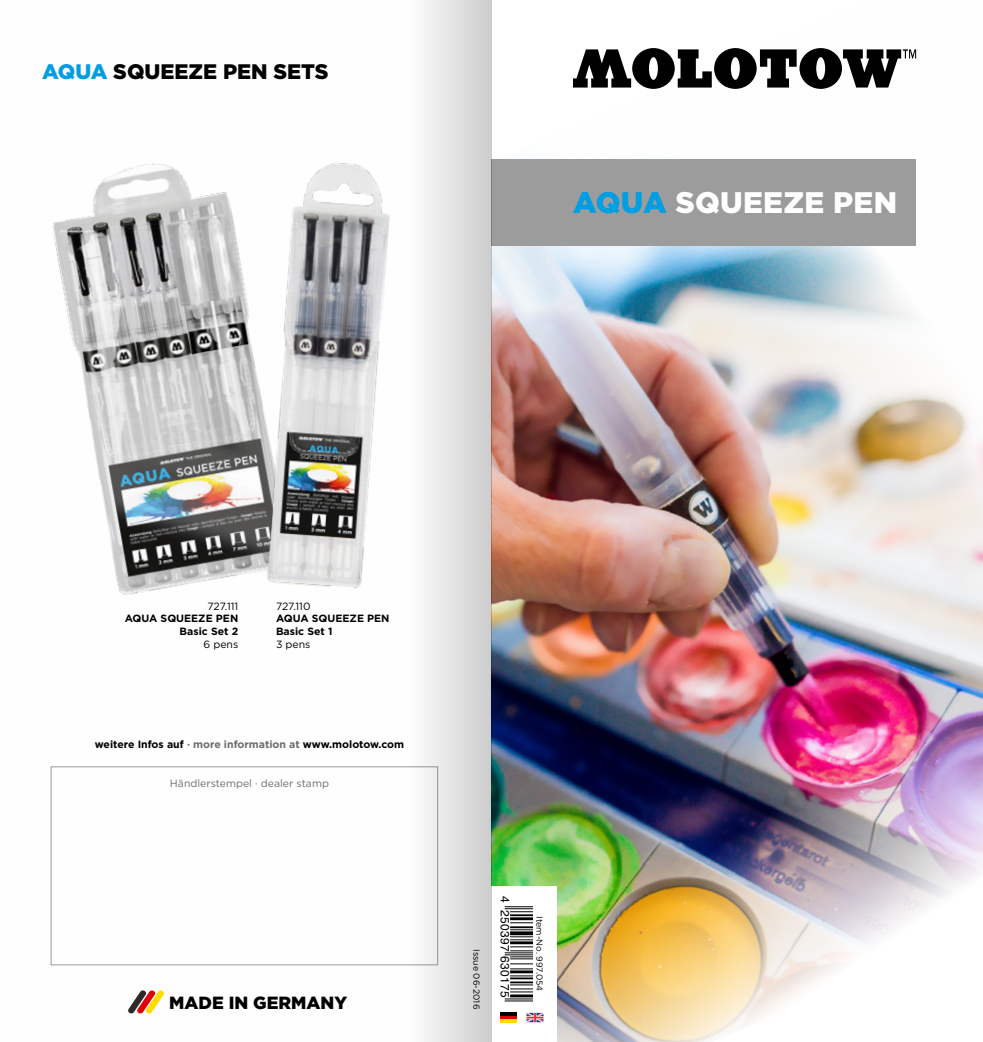
<style>
.page{position:relative;width:983px;height:1042px;background:#fff}
.page>*{position:absolute;margin:0;border:0;box-sizing:border-box;transform-origin:0 0}
.t1{font:900 29.75px "Gotham";letter-spacing:.01em;color:#fff}
.t2{font:900 21px "Gotham";color:#000}
.t3{font:900 17.68px "Gotham";color:#000}
.t4{font:12.08px "Helvetica";letter-spacing:.025em;color:#000}
.t5{font:700 10.5px/12.6px "Gotham";color:#000}
.t6{font:10.5px "Gotham";color:#6e6e6e}
.t7{font:10.5px "Gotham";color:#000}
.t8{font:8.75px "Gotham";color:#000}
.s1{color:#009ee3}
.s2{color:#6e6e6e}
</style>
<div class="page">
<img style="left:491px;top:0;width:491px;height:554px">
<svg style="left:573px;top:48px;width:342px;height:41px"></svg>
<div style="left:491px;top:159px;width:424px;height:87px;background:#9c9c9d"></div>
<img style="left:491px;top:554px;width:491px;height:488px">
<hr style="left:500px;top:1013px;width:17px;height:3px;background:#000">
<hr style="left:500px;top:1016px;width:17px;height:3px;background:#e3000b">
<hr style="left:500px;top:1019px;width:17px;height:3px;background:#fd0">
<svg style="left:526px;top:1013px;width:17px;height:9px"></svg>
<svg style="left:504px;top:906px;width:28px;height:6px"></svg>
<hr style="left:510px;top:914px;width:22px;height:2px;background:#000">
<hr style="left:510px;top:917px;width:22px;height:3px;background:#000">
<svg style="left:510px;top:922px;width:22px;height:1px"></svg>
<hr style="left:510px;top:926px;width:22px;height:2px;background:#000">
<svg style="left:510px;top:929px;width:22px;height:1px"></svg>
<svg style="left:510px;top:931px;width:22px;height:4px"></svg>
<svg style="left:510px;top:936px;width:22px;height:4px"></svg>
<hr style="left:510px;top:941px;width:22px;height:3px;background:#000">
<svg style="left:504px;top:946px;width:28px;height:23px"></svg>
<hr style="left:510px;top:970px;width:22px;height:3px;background:#000">
<svg style="left:510px;top:975px;width:22px;height:1px"></svg>
<hr style="left:510px;top:977px;width:22px;height:2px;background:#000">
<hr style="left:510px;top:981px;width:22px;height:2px;background:#000">
<svg style="left:510px;top:984px;width:22px;height:8px"></svg>
<hr style="left:510px;top:994px;width:22px;height:3px;background:#000">
<svg style="left:504px;top:998px;width:28px;height:3px"></svg>
<svg style="left:50px;top:0;width:441px;height:1042px"></svg>
<h2 class="t2" style="left:42px;top:57px;width:288px"><span class="s1">AQUA</span> SQUEEZE PEN SETS</h2>
<h1 class="t1" style="left:573px;top:182px;width:325px"><span class="s1">AQUA</span> SQUEEZE PEN</h1>
<p class="t7" style="left:207px;top:599px;width:32px">727.111</p>
<p class="t5" style="left:125px;top:612px;width:115px;text-align:right">AQUA SQUEEZE PEN<br>Basic Set 2</p>
<p class="t7" style="left:203px;top:637px;width:36px">6 pens</p>
<p class="t7" style="left:276px;top:599px;width:36px">727.110</p>
<p class="t5" style="left:276px;top:612px;width:115px">AQUA SQUEEZE PEN<br>Basic Set 1</p>
<p class="t7" style="left:276px;top:637px;width:36px">3 pens</p>
<p class="t5" style="left:95px;top:737px;width:311px">weitere Infos auf <span class="s2">∙ more information at</span> www.molotow.com</p>
<p class="t6" style="left:170px;top:777px;width:160px">Händlerstempel ∙ dealer stamp</p>
<h3 class="t3" style="left:169px;top:990px;width:179px">MADE IN GERMANY</h3>
<p class="t8" style="left:482px;top:949px;width:62px;rotate:90deg">Issue 06-2016</p>
<p class="t4" style="left:514px;top:896px;width:103px;rotate:90deg">4 250397 630175</p>
<p class="t8" style="left:545px;top:916px;width:77px;rotate:90deg">Item-No. 997.054</p>
</div>
